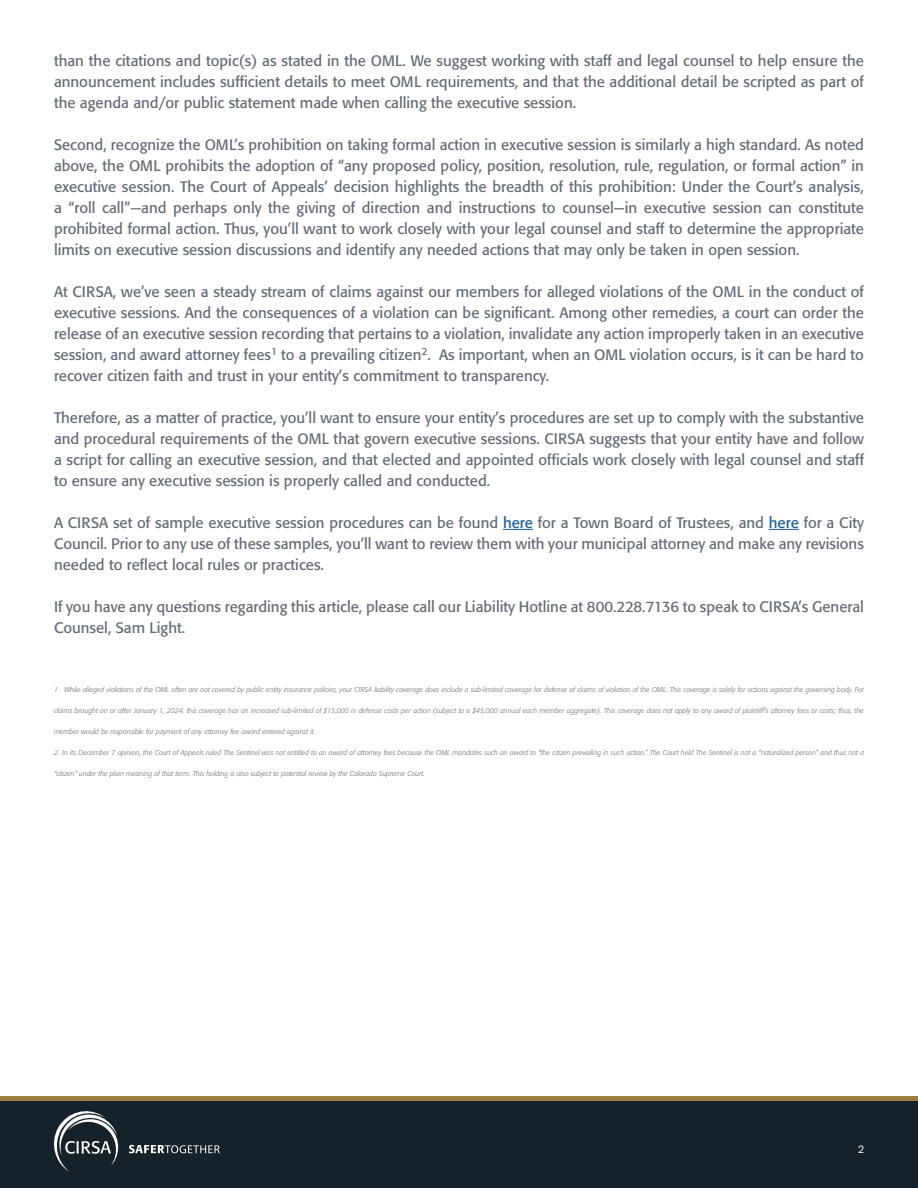
<style>
.page{position:relative;width:918px;height:1188px;background:#fff}
.page>*{position:absolute;margin:0;border:0;box-sizing:border-box;transform-origin:0 0}
.List_Paragraph{font:15px/21px "Formata";color:#636b76;text-align:justify}
.CopyRight_Info{font:10.5px "Poppins";color:#fff}
.List_Paragraph-2{font:italic 300 7.05px "Formata";color:#636b76}
.s1{color:#175d9e}
</style>
<div class="page">
<hr style="left:503px;top:529px;width:30px;height:1px;background:#175d9e">
<hr style="left:769px;top:529px;width:30px;height:1px;background:#175d9e">
<div style="left:0;top:1100px;width:918px;height:88px;background:#162229"></div>
<div style="left:0;top:1096px;width:918px;height:5px;background:#988242"></div>
<svg style="left:54px;top:1111px;width:65px;height:61px"></svg>
<svg style="left:129px;top:1145px;width:91px;height:8px"></svg>
<p class="List_Paragraph" style="left:54px;top:50px;width:812px">than the citations and topic(s) as stated in the OML. We suggest working with staff and legal counsel to help ensure the announcement includes sufficient details to meet OML requirements, and that the additional detail be scripted as part of the agenda and/or public statement made when calling the executive session.</p>
<p class="List_Paragraph" style="left:54px;top:134px;width:812px">Second, recognize the OML’s prohibition on taking formal action in executive session is similarly a high standard. As noted above, the OML prohibits the adoption of “any proposed policy, position, resolution, rule, regulation, or formal action” in executive session. The Court of Appeals’ decision highlights the breadth of this prohibition: Under the Court’s analysis, a “roll call”—and perhaps only the giving of direction and instructions to counsel—in executive session can constitute prohibited formal action. Thus, you’ll want to work closely with your legal counsel and staff to determine the appropriate limits on executive session discussions and identify any needed actions that may only be taken in open session.</p>
<p class="List_Paragraph" style="left:54px;top:281px;width:812px">At CIRSA, we’ve seen a steady stream of claims against our members for alleged violations of the OML in the conduct of executive sessions. And the consequences of a violation can be significant. Among other remedies, a court can order the release of an executive session recording that pertains to a violation, invalidate any action improperly taken in an executive session, and award attorney fees<sup>1</sup> to a prevailing citizen<sup>2</sup>. As important, when an OML violation occurs, is it can be hard to recover citizen faith and trust in your entity’s commitment to transparency.</p>
<p class="List_Paragraph" style="left:54px;top:407px;width:812px">Therefore, as a matter of practice, you’ll want to ensure your entity’s procedures are set up to comply with the substantive and procedural requirements of the OML that govern executive sessions. CIRSA suggests that your entity have and follow a script for calling an executive session, and that elected and appointed officials work closely with legal counsel and staff to ensure any executive session is properly called and conducted.</p>
<p class="List_Paragraph" style="left:54px;top:512px;width:811px">A CIRSA set of sample executive session procedures can be found <span class="s1">here</span> for a Town Board of Trustees, and <span class="s1">here</span> for a City Council. Prior to any use of these samples, you’ll want to review them with your municipal attorney and make any revisions needed to reflect local rules or practices.</p>
<p class="List_Paragraph" style="left:54px;top:596px;width:812px">If you have any questions regarding this article, please call our Liability Hotline at 800.228.7136 to speak to CIRSA’s General<br>Counsel, Sam Light.</p>
<p class="List_Paragraph-2" style="left:54px;top:685px;width:812px">1 While alleged violations of the OML often are not covered by public entity insurance policies, your CIRSA liability coverage does include a sub-limited coverage for defense of claims of violation of the OML. This coverage is solely for actions against the governing body. For</p>
<p class="List_Paragraph-2" style="left:54px;top:706px;width:811px">claims brought on or after January 1, 2024, this coverage has an increased sub-limited of $15,000 in defense costs per action (subject to a $45,000 annual each member aggregate). This coverage does not apply to any award of plaintiff’s attorney fees or costs; thus, the</p>
<p class="List_Paragraph-2" style="left:54px;top:727px;width:263px">member would be responsible for payment of any attorney fee award entered against it.</p>
<p class="List_Paragraph-2" style="left:54px;top:748px;width:812px">2 In its December 7 opinion, the Court of Appeals ruled The Sentinel was not entitled to an award of attorney fees because the OML mandates such an award to “the citizen prevailing in such action.” The Court held The Sentinel is not a “naturalized person” and thus not a</p>
<p class="List_Paragraph-2" style="left:54px;top:769px;width:372px">“citizen” under the plain meaning of that term. This holding is also subject to potential review by the Colorado Supreme Court.</p>
<p class="CopyRight_Info" style="left:858px;top:1143px;width:7px">2</p>
</div>
